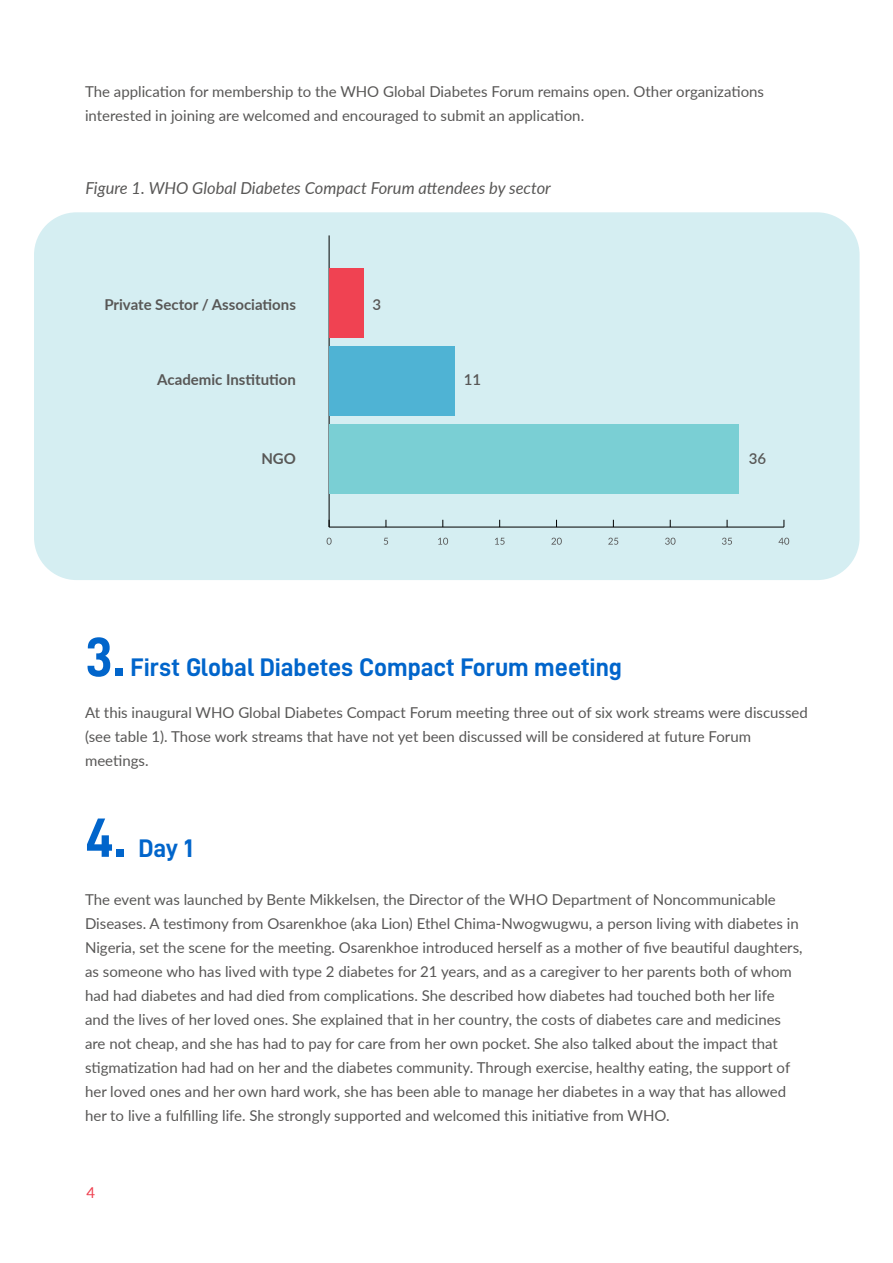
<style>
.page{position:relative;width:893px;height:1263px;background:#fff}
.page>*{position:absolute;margin:0;border:0;box-sizing:border-box;transform-origin:0 0}
.t1{font:25.5px "D DIN Bold";color:#0165cb}
.t2{font:italic 16.5px "Lato";color:#585756}
.t3{font:15px/24px "Lato";color:#585756}
.t4{font:700 15px "Lato";color:#585756}
.t5{font:600 15px "Lato";color:#585756}
.t6{font:15px "Lato";color:#ef4251}
.s1{font-size:55.5px}
</style>
<div class="page">
<div style="left:34px;top:212px;width:826px;height:368px;background:#d5eef2;border-radius:43px"></div>
<svg style="left:327px;top:538px;width:5px;height:7px"></svg>
<svg style="left:384px;top:538px;width:4px;height:7px"></svg>
<svg style="left:438px;top:538px;width:10px;height:7px"></svg>
<svg style="left:495px;top:538px;width:10px;height:7px"></svg>
<svg style="left:551px;top:538px;width:11px;height:7px"></svg>
<svg style="left:608px;top:538px;width:10px;height:7px"></svg>
<svg style="left:665px;top:538px;width:10px;height:7px"></svg>
<svg style="left:722px;top:538px;width:10px;height:7px"></svg>
<svg style="left:778px;top:538px;width:11px;height:7px"></svg>
<hr style="left:329px;top:527px;width:455px;height:1px;background:#000">
<hr style="left:329px;top:235px;width:1px;height:292px;background:#000">
<div style="left:329px;top:424px;width:409px;height:70px;background:#7acfd4"></div>
<div style="left:329px;top:346px;width:125px;height:70px;background:#4fb3d4"></div>
<div style="left:329px;top:268px;width:34px;height:70px;background:#f04252"></div>
<p class="t3" style="left:85px;top:79px;width:680px">The application for membership to the WHO Global Diabetes Forum remains open. Other organizations interested in joining are welcomed and encouraged to submit an application.</p>
<p class="t2" style="left:85px;top:176px;width:467px">Figure 1. WHO Global Diabetes Compact Forum attendees by sector</p>
<p class="t4" style="left:104px;top:294px;width:193px">Private Sector / Associations</p>
<p class="t5" style="left:372px;top:294px;width:10px">3</p>
<p class="t4" style="left:157px;top:368px;width:140px">Academic Institution</p>
<p class="t5" style="left:464px;top:368px;width:19px">11</p>
<p class="t4" style="left:261px;top:448px;width:36px">NGO</p>
<p class="t5" style="left:749px;top:448px;width:19px">36</p>
<h1 class="t1" style="left:85px;top:653px;width:538px"><span class="s1">3.</span> First Global Diabetes Compact Forum meeting</h1>
<p class="t3" style="left:85px;top:700px;width:724px">At this inaugural WHO Global Diabetes Compact Forum meeting three out of six work streams were discussed (see table 1). Those work streams that have not yet been discussed will be considered at future Forum meetings.</p>
<h1 class="t1" style="left:85px;top:834px;width:109px"><span class="s1">4.</span> Day 1</h1>
<p class="t3" style="left:85px;top:887px;width:719px">The event was launched by Bente Mikkelsen, the Director of the WHO Department of Noncommunicable Diseases. A testimony from Osarenkhoe (aka Lion) Ethel Chima-Nwogwugwu, a person living with diabetes in Nigeria, set the scene for the meeting. Osarenkhoe introduced herself as a mother of five beautiful daughters, as someone who has lived with type 2 diabetes for 21 years, and as a caregiver to her parents both of whom had had diabetes and had died from complications. She described how diabetes had touched both her life and the lives of her loved ones. She explained that in her country, the costs of diabetes care and medicines are not cheap, and she has had to pay for care from her own pocket. She also talked about the impact that stigmatization had had on her and the diabetes community. Through exercise, healthy eating, the support of her loved ones and her own hard work, she has been able to manage her diabetes in a way that has allowed her to live a fulfilling life. She strongly supported and welcomed this initiative from WHO.</p>
<p class="t6" style="left:87px;top:1182px;width:10px">4</p>
</div>
